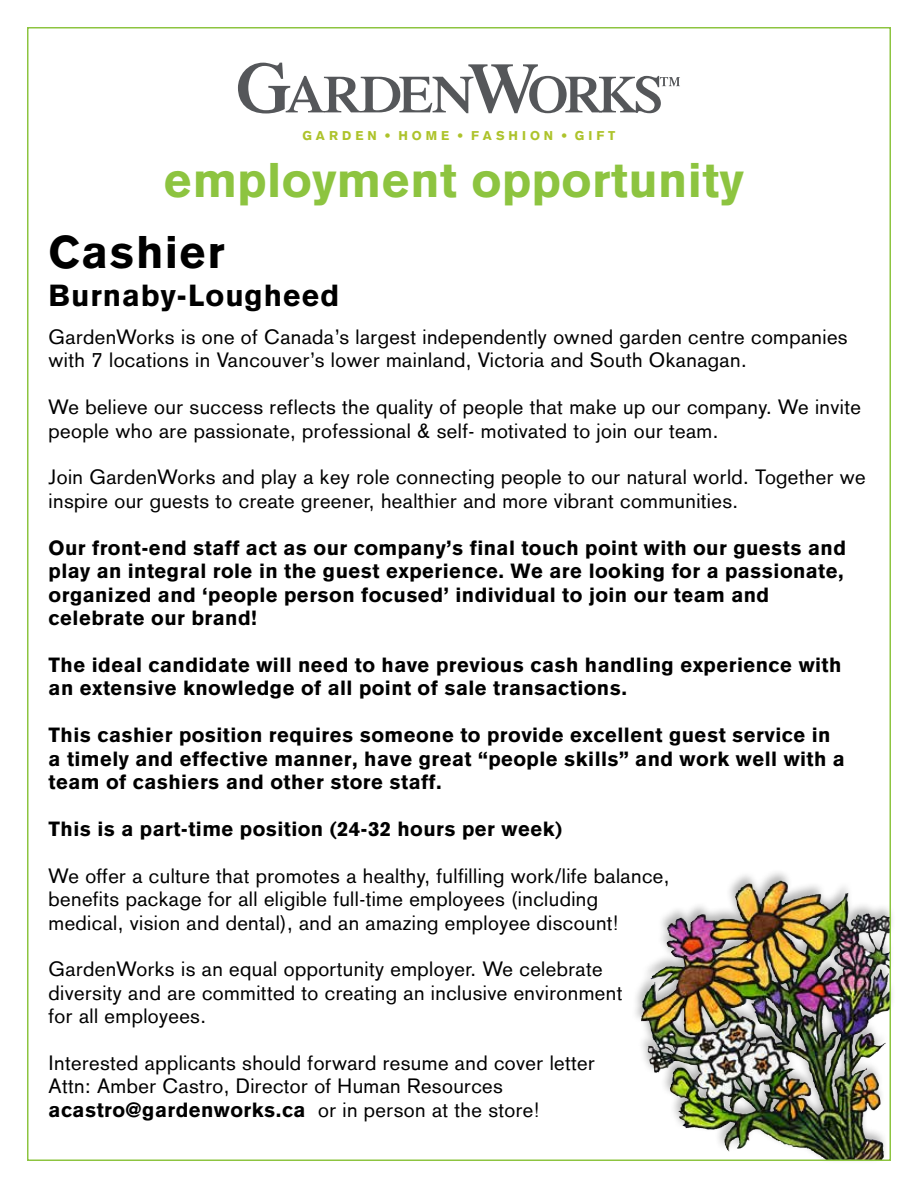
<style>
.page{position:relative;width:918px;height:1188px;background:#fff}
.page>*{position:absolute;margin:0;border:0;box-sizing:border-box;transform-origin:0 0}
.t1{font:900 47.85px "Akzidenz Grotesk";letter-spacing:.01em;color:#8dc440}
.t2{font:900 45px "Akzidenz Grotesk";letter-spacing:.03em;color:#000}
.t3{font:900 30px "Akzidenz Grotesk";letter-spacing:.03em;color:#000}
.t4{font:20.25px/23.4px "Akzidenz Grotesk";letter-spacing:.02em;color:#000}
.t5{font:900 20.25px/23.4px "Akzidenz Grotesk";letter-spacing:.02em;color:#000}
.t6{font:900 12.6px "Akzidenz Grotesk";color:#adc32b}
.s1{font-weight:900}
</style>
<div class="page">
<div style="left:630px;top:868px;width:267px;height:296px;background:#000;opacity:.3"></div>
<img style="left:688px;top:881px;width:92px;height:51px">
<svg style="left:238px;top:63px;width:442px;height:51px"></svg>
<p class="t6" style="left:302px;top:128px;width:315px">G A R D E N • H O M E • F A S H I O N • G I F T</p>
<h1 class="t1" style="left:164px;top:151px;width:581px">employment opportunity</h1>
<h2 class="t2" style="left:49px;top:225px;width:178px">Cashier</h2>
<h3 class="t3" style="left:49px;top:277px;width:292px">Burnaby-Lougheed</h3>
<p class="t4" style="left:49px;top:325px;width:801px">GardenWorks is one of Canada’s largest independently owned garden centre companies with 7 locations in Vancouver’s lower mainland, Victoria and South Okanagan.</p>
<p class="t4" style="left:49px;top:395px;width:814px">We believe our success reflects the quality of people that make up our company. We invite people who are passionate, professional &amp; self- motivated to join our team.</p>
<p class="t4" style="left:49px;top:466px;width:819px">Join GardenWorks and play a key role connecting people to our natural world. Together we inspire our guests to create greener, healthier and more vibrant communities.</p>
<p class="t5" style="left:49px;top:536px;width:799px">Our front-end staff act as our company’s final touch point with our guests and play an integral role in the guest experience. We are looking for a passionate, organized and ‘people person focused’ individual to join our team and celebrate our brand!</p>
<p class="t5" style="left:49px;top:653px;width:794px">The ideal candidate will need to have previous cash handling experience with an extensive knowledge of all point of sale transactions.</p>
<p class="t5" style="left:49px;top:723px;width:798px">This cashier position requires someone to provide excellent guest service in a timely and effective manner, have great “people skills” and work well with a team of cashiers and other store staff.</p>
<p class="t5" style="left:49px;top:817px;width:515px">This is a part-time position (24-32 hours per week)</p>
<p class="t4" style="left:49px;top:864px;width:622px">We offer a culture that promotes a healthy, fulfilling work/life balance, benefits package for all eligible full-time employees (including medical, vision and dental), and an amazing employee discount!</p>
<p class="t4" style="left:49px;top:958px;width:575px">GardenWorks is an equal opportunity employer. We celebrate diversity and are committed to creating an inclusive environment for all employees.</p>
<p class="t4" style="left:49px;top:1051px;width:548px">Interested applicants should forward resume and cover letter<br>Attn: Amber Castro, Director of Human Resources <span class="s1">acastro@gardenworks.ca</span> or in person at the store!</p>
</div>
